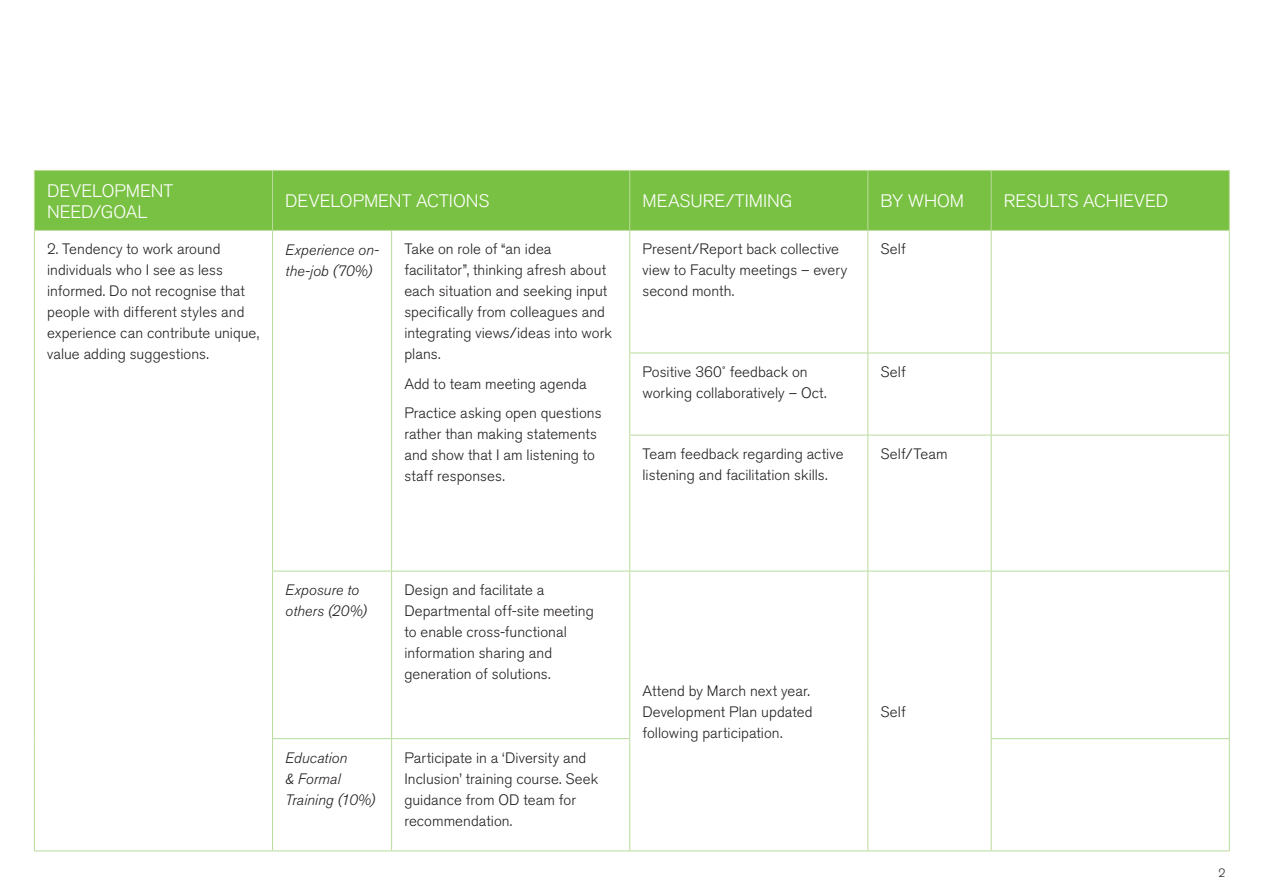
<style>
.page{position:relative;width:1263px;height:893px;background:#fff}
.page>*{position:absolute;margin:0;border:0;box-sizing:border-box;transform-origin:0 0}
.Body{font:300 18px/21px "Akzidenz Grotesk BQ";color:#fff}
.Body-2{font:300 15px/21px "Akzidenz Grotesk BQ";letter-spacing:.005em;color:#231f20}
.Body-3{font:italic 300 15px/21px "Akzidenz Grotesk BQ";letter-spacing:.005em;color:#231f20}
.t1{font:300 12px "Akzidenz Grotesk BE";color:#231f20}
</style>
<div class="page">
<div style="left:35px;top:171px;width:1194px;height:59px;background:#79c142"></div>
<hr style="left:34px;top:170px;width:239px;height:1px;background:#badb9b">
<hr style="left:34px;top:171px;width:1px;height:59px;background:#badb9b">
<hr style="left:273px;top:170px;width:119px;height:1px;background:#badb9b">
<hr style="left:272px;top:171px;width:1px;height:59px;background:#badb9b">
<hr style="left:392px;top:170px;width:238px;height:1px;background:#badb9b">
<hr style="left:630px;top:170px;width:238px;height:1px;background:#badb9b">
<hr style="left:629px;top:171px;width:1px;height:59px;background:#badb9b">
<hr style="left:868px;top:170px;width:123px;height:1px;background:#badb9b">
<hr style="left:867px;top:171px;width:1px;height:59px;background:#badb9b">
<hr style="left:991px;top:170px;width:239px;height:1px;background:#badb9b">
<hr style="left:991px;top:171px;width:1px;height:59px;background:#badb9b">
<hr style="left:1229px;top:171px;width:1px;height:59px;background:#badb9b">
<hr style="left:34px;top:230px;width:239px;height:1px;background:#badb9b">
<hr style="left:34px;top:231px;width:1px;height:122px;background:#badb9b">
<hr style="left:34px;top:353px;width:1px;height:82px;background:#badb9b">
<hr style="left:34px;top:435px;width:1px;height:136px;background:#badb9b">
<hr style="left:34px;top:571px;width:1px;height:168px;background:#badb9b">
<hr style="left:34px;top:739px;width:1px;height:111px;background:#badb9b">
<hr style="left:34px;top:850px;width:239px;height:1px;background:#badb9b">
<hr style="left:273px;top:230px;width:119px;height:1px;background:#badb9b">
<hr style="left:272px;top:231px;width:1px;height:122px;background:#badb9b">
<hr style="left:272px;top:353px;width:1px;height:82px;background:#badb9b">
<hr style="left:272px;top:435px;width:1px;height:136px;background:#badb9b">
<hr style="left:392px;top:230px;width:238px;height:1px;background:#badb9b">
<hr style="left:391px;top:231px;width:1px;height:122px;background:#badb9b">
<hr style="left:630px;top:230px;width:238px;height:1px;background:#badb9b">
<hr style="left:629px;top:231px;width:1px;height:122px;background:#badb9b">
<hr style="left:868px;top:230px;width:123px;height:1px;background:#badb9b">
<hr style="left:867px;top:231px;width:1px;height:122px;background:#badb9b">
<hr style="left:991px;top:230px;width:239px;height:1px;background:#badb9b">
<hr style="left:991px;top:231px;width:1px;height:122px;background:#badb9b">
<hr style="left:1229px;top:231px;width:1px;height:122px;background:#badb9b">
<hr style="left:391px;top:353px;width:1px;height:82px;background:#badb9b">
<hr style="left:629px;top:353px;width:239px;height:1px;background:#badb9b">
<hr style="left:629px;top:353px;width:1px;height:82px;background:#badb9b">
<hr style="left:868px;top:353px;width:123px;height:1px;background:#badb9b">
<hr style="left:867px;top:353px;width:1px;height:82px;background:#badb9b">
<hr style="left:991px;top:353px;width:239px;height:1px;background:#badb9b">
<hr style="left:991px;top:353px;width:1px;height:82px;background:#badb9b">
<hr style="left:1229px;top:353px;width:1px;height:82px;background:#badb9b">
<hr style="left:391px;top:435px;width:1px;height:136px;background:#badb9b">
<hr style="left:629px;top:435px;width:239px;height:1px;background:#badb9b">
<hr style="left:629px;top:435px;width:1px;height:136px;background:#badb9b">
<hr style="left:868px;top:435px;width:123px;height:1px;background:#badb9b">
<hr style="left:867px;top:435px;width:1px;height:136px;background:#badb9b">
<hr style="left:991px;top:435px;width:239px;height:1px;background:#badb9b">
<hr style="left:991px;top:435px;width:1px;height:136px;background:#badb9b">
<hr style="left:1229px;top:435px;width:1px;height:136px;background:#badb9b">
<hr style="left:272px;top:571px;width:120px;height:1px;background:#badb9b">
<hr style="left:272px;top:571px;width:1px;height:167px;background:#badb9b">
<hr style="left:392px;top:571px;width:238px;height:1px;background:#badb9b">
<hr style="left:391px;top:571px;width:1px;height:167px;background:#badb9b">
<hr style="left:630px;top:571px;width:238px;height:1px;background:#badb9b">
<hr style="left:629px;top:571px;width:1px;height:167px;background:#badb9b">
<hr style="left:868px;top:571px;width:123px;height:1px;background:#badb9b">
<hr style="left:867px;top:571px;width:1px;height:168px;background:#badb9b">
<hr style="left:991px;top:571px;width:239px;height:1px;background:#badb9b">
<hr style="left:991px;top:571px;width:1px;height:167px;background:#badb9b">
<hr style="left:1229px;top:571px;width:1px;height:167px;background:#badb9b">
<hr style="left:272px;top:738px;width:120px;height:1px;background:#badb9b">
<hr style="left:272px;top:739px;width:1px;height:111px;background:#badb9b">
<hr style="left:392px;top:738px;width:238px;height:1px;background:#badb9b">
<hr style="left:391px;top:739px;width:1px;height:111px;background:#badb9b">
<hr style="left:629px;top:739px;width:1px;height:111px;background:#badb9b">
<hr style="left:867px;top:739px;width:1px;height:111px;background:#badb9b">
<hr style="left:991px;top:738px;width:239px;height:1px;background:#badb9b">
<hr style="left:991px;top:739px;width:1px;height:111px;background:#badb9b">
<hr style="left:1229px;top:739px;width:1px;height:111px;background:#badb9b">
<hr style="left:273px;top:850px;width:119px;height:1px;background:#badb9b">
<hr style="left:392px;top:850px;width:238px;height:1px;background:#badb9b">
<hr style="left:630px;top:850px;width:238px;height:1px;background:#badb9b">
<hr style="left:868px;top:850px;width:123px;height:1px;background:#badb9b">
<hr style="left:991px;top:850px;width:239px;height:1px;background:#badb9b">
<p class="Body" style="left:47px;top:180px;width:128px">DEVELOPMENT<br>NEED/GOAL</p>
<p class="Body" style="left:285px;top:191px;width:205px">DEVELOPMENT ACTIONS</p>
<p class="Body" style="left:642px;top:191px;width:152px">MEASURE/TIMING</p>
<p class="Body" style="left:881px;top:191px;width:85px">BY WHOM</p>
<p class="Body" style="left:1004px;top:191px;width:166px">RESULTS ACHIEVED</p>
<p class="Body-2" style="left:47px;top:239px;width:214px">2. Tendency to work around individuals who I see as less informed. Do not recognise that people with different styles and experience can contribute unique, value adding suggestions.</p>
<p class="Body-3" style="left:285px;top:239px;width:95px">Experience on&shy;the-job (70%)</p>
<p class="Body-2" style="left:404px;top:239px;width:209px">Take on role of “an idea facilitator”, thinking afresh about each situation and seeking input specifically from colleagues and integrating views/ideas into work plans.</p>
<p class="Body-2" style="left:404px;top:373px;width:184px">Add to team meeting agenda</p>
<p class="Body-2" style="left:404px;top:403px;width:199px">Practice asking open questions rather than making statements and show that I am listening to staff responses.</p>
<p class="Body-2" style="left:642px;top:239px;width:206px">Present/Report back collective view to Faculty meetings – every second month.</p>
<p class="Body-2" style="left:881px;top:239px;width:27px">Self</p>
<p class="Body-2" style="left:642px;top:361px;width:186px">Positive 360˚ feedback on working collaboratively – Oct.</p>
<p class="Body-2" style="left:881px;top:361px;width:27px">Self</p>
<p class="Body-2" style="left:642px;top:444px;width:202px">Team feedback regarding active listening and facilitation skills.</p>
<p class="Body-2" style="left:881px;top:444px;width:68px">Self/Team</p>
<p class="Body-3" style="left:285px;top:580px;width:83px">Exposure to others (20%)</p>
<p class="Body-2" style="left:404px;top:580px;width:191px">Design and facilitate a<br>Departmental off-site meeting to enable cross-functional information sharing and generation of solutions.</p>
<p class="Body-3" style="left:285px;top:747px;width:91px">Education<br>&amp; Formal<br>Training (10%)</p>
<p class="Body-2" style="left:404px;top:747px;width:195px">Participate in a ‘Diversity and<br>Inclusion’ training course. Seek guidance from OD team for recommendation.</p>
<p class="Body-2" style="left:642px;top:680px;width:172px">Attend by March next year.<br>Development Plan updated following participation.</p>
<p class="Body-2" style="left:881px;top:701px;width:27px">Self</p>
<p class="t1" style="left:1218px;top:866px;width:8px">2</p>
</div>
